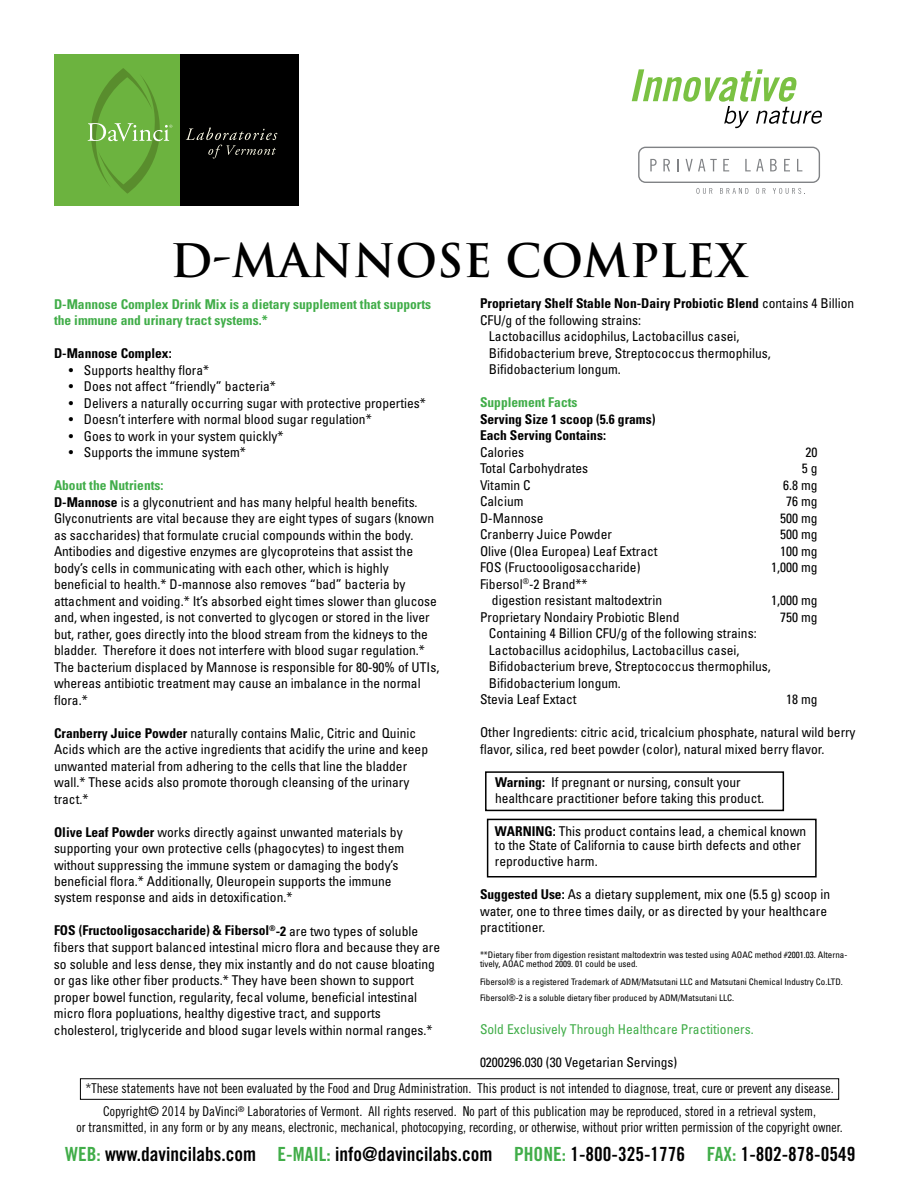
<style>
.page{position:relative;width:918px;height:1188px;background:#fff}
.page>*{position:absolute;margin:0;border:0;box-sizing:border-box;transform-origin:0 0}
.t1{font:700 45px "Trajan";color:#000}
.t2{font:19.5px "Trade Gothic Bold Cond Twenty";color:#000}
.t3{font:condensed 13.5px/16.5px "Univers";color:#000}
.t4{font:13.5px/16.2px "Trade Gothic Cond Eighteen";color:#000;text-align:center}
.t5{font:700 condensed 13.5px/16.5px "Univers";color:#000}
.t6{font:700 condensed 13.5px/16.5px "Univers";color:#41ad49}
.t7{font:condensed 13.5px "Univers";color:#41ad49}
.t8{font:condensed 9px/9px "Univers";color:#000}
.s1{font-weight:700;color:#41ad49}
.s2{font-weight:700}
.s3{font-weight:400}
.s4{color:#41ad49}
</style>
<div class="page">
<div style="left:80px;top:1078px;width:759px;height:22px;border:1px solid #000"></div>
<div style="left:485px;top:771px;width:299px;height:40px;border:2px solid #000"></div>
<div style="left:638px;top:147px;width:182px;height:36px;border:1px solid #808285;border-radius:7px"></div>
<svg style="left:650px;top:159px;width:7px;height:12px"></svg>
<svg style="left:663px;top:159px;width:7px;height:12px"></svg>
<svg style="left:677px;top:159px;width:2px;height:12px"></svg>
<svg style="left:686px;top:159px;width:31px;height:12px"></svg>
<svg style="left:723px;top:159px;width:6px;height:12px"></svg>
<svg style="left:745px;top:159px;width:19px;height:12px"></svg>
<svg style="left:770px;top:159px;width:7px;height:12px"></svg>
<svg style="left:784px;top:159px;width:6px;height:12px"></svg>
<svg style="left:797px;top:159px;width:5px;height:12px"></svg>
<svg style="left:696px;top:188px;width:16px;height:6px"></svg>
<svg style="left:720px;top:188px;width:28px;height:6px"></svg>
<svg style="left:756px;top:188px;width:10px;height:6px"></svg>
<svg style="left:773px;top:188px;width:32px;height:6px"></svg>
<div style="left:54px;top:54px;width:126px;height:152px;background:#6cb33f"></div>
<div style="left:180px;top:54px;width:118px;height:152px;background:#000"></div>
<svg style="left:88px;top:68px;width:84px;height:126px"></svg>
<svg style="left:186px;top:128px;width:91px;height:31px"></svg>
<svg style="left:632px;top:69px;width:190px;height:59px"></svg>
<div style="left:487px;top:819px;width:330px;height:59px;border:2px solid #000"></div>
<h1 class="t1" style="left:170px;top:232px;width:579px">D-MANNOSE COMPLEX</h1>
<p class="t6" style="left:54px;top:295px;width:379px">D-Mannose Complex Drink Mix is a dietary supplement that supports the immune and urinary tract systems.*</p>
<p class="t5" style="left:54px;top:345px;width:119px">D-Mannose Complex:</p>
<p class="t3" style="left:69px;top:361px;width:142px">• Supports healthy flora*</p>
<p class="t3" style="left:69px;top:378px;width:208px">• Does not affect “friendly” bacteria*</p>
<p class="t3" style="left:69px;top:394px;width:358px">• Delivers a naturally occurring sugar with protective properties*</p>
<p class="t3" style="left:69px;top:411px;width:304px">• Doesn’t interfere with normal blood sugar regulation*</p>
<p class="t3" style="left:69px;top:427px;width:216px">• Goes to work in your system quickly*</p>
<p class="t3" style="left:69px;top:444px;width:178px">• Supports the immune system*</p>
<p class="t3" style="left:54px;top:477px;width:387px"><span class="s1">About the Nutrients:<br></span><span class="s2">D-Mannose</span> is a glyconutrient and has many helpful health benefits.<br>Glyconutrients are vital because they are eight types of sugars (known as saccharides) that formulate crucial compounds within the body.<br>Antibodies and digestive enzymes are glycoproteins that assist the body’s cells in communicating with each other, which is highly beneficial to health.* D-mannose also removes “bad” bacteria by attachment and voiding.* It’s absorbed eight times slower than glucose and, when ingested, is not converted to glycogen or stored in the liver but, rather, goes directly into the blood stream from the kidneys to the bladder. Therefore it does not interfere with blood sugar regulation.* The bacterium displaced by Mannose is responsible for 80-90% of UTIs, whereas antibiotic treatment may cause an imbalance in the normal flora.*</p>
<p class="t3" style="left:54px;top:724px;width:376px"><span class="s2">Cranberry Juice Powder</span> naturally contains Malic, Citric and Quinic Acids which are the active ingredients that acidify the urine and keep unwanted material from adhering to the cells that line the bladder wall.* These acids also promote thorough cleansing of the urinary tract.*</p>
<p class="t3" style="left:54px;top:823px;width:352px"><span class="s2">Olive Leaf Powder</span> works directly against unwanted materials by supporting your own protective cells (phagocytes) to ingest them without suppressing the immune system or damaging the body’s beneficial flora.* Additionally, Oleuropein supports the immune system response and aids in detoxification.*</p>
<p class="t3" style="left:54px;top:922px;width:388px"><span class="s2">FOS (Fructooligosaccharide) &amp; Fibersol</span><sup>®</sup><span class="s2">-2</span> are two types of soluble fibers that support balanced intestinal micro flora and because they are so soluble and less dense, they mix instantly and do not cause bloating or gas like other fiber products.* They have been shown to support proper bowel function, regularity, fecal volume, beneficial intestinal micro flora popluations, healthy digestive tract, and supports cholesterol, triglyceride and blood sugar levels within normal ranges.*</p>
<p class="t5" style="left:480px;top:295px;width:376px">Proprietary Shelf Stable Non-Dairy Probiotic Blend <span class="s3">contains 4 Billion</span></p>
<p class="t3" style="left:480px;top:311px;width:163px">CFU/g of the following strains:</p>
<p class="t3" style="left:489px;top:328px;width:252px">Lactobacillus acidophilus, Lactobacillus casei,</p>
<p class="t3" style="left:489px;top:344px;width:283px">Bifidobacterium breve, Streptococcus thermophilus,</p>
<p class="t3" style="left:489px;top:361px;width:133px">Bifidobacterium longum.</p>
<p class="t6" style="left:480px;top:394px;width:99px">Supplement Facts</p>
<p class="t5" style="left:480px;top:410px;width:177px">Serving Size 1 scoop (5.6 grams)<br>Each Serving Contains:</p>
<p class="t3" style="left:480px;top:443px;width:46px">Calories</p>
<p class="t3" style="left:806px;top:443px;width:13px">20</p>
<p class="t3" style="left:480px;top:460px;width:110px">Total Carbohydrates</p>
<p class="t3" style="left:802px;top:460px;width:17px">5 g</p>
<p class="t3" style="left:480px;top:476px;width:52px">Vitamin C</p>
<p class="t3" style="left:783px;top:476px;width:36px">6.8 mg</p>
<p class="t3" style="left:480px;top:493px;width:45px">Calcium</p>
<p class="t3" style="left:786px;top:493px;width:33px">76 mg</p>
<p class="t3" style="left:480px;top:509px;width:65px">D-Mannose</p>
<p class="t3" style="left:780px;top:509px;width:39px">500 mg</p>
<p class="t3" style="left:480px;top:526px;width:133px">Cranberry Juice Powder</p>
<p class="t3" style="left:780px;top:526px;width:39px">500 mg</p>
<p class="t3" style="left:480px;top:542px;width:179px">Olive (Olea Europea) Leaf Extract</p>
<p class="t3" style="left:780px;top:542px;width:39px">100 mg</p>
<p class="t3" style="left:480px;top:559px;width:162px">FOS (Fructoooligosaccharide)</p>
<p class="t3" style="left:771px;top:559px;width:48px">1,000 mg</p>
<p class="t3" style="left:492px;top:575px;width:172px;text-indent:-12px">Fibersol<sup>®</sup>-2 Brand**<br>digestion resistant maltodextrin</p>
<p class="t3" style="left:771px;top:592px;width:48px">1,000 mg</p>
<p class="t3" style="left:480px;top:608px;width:201px">Proprietary Nondairy Probiotic Blend</p>
<p class="t3" style="left:780px;top:608px;width:39px">750 mg</p>
<p class="t3" style="left:489px;top:625px;width:269px">Containing 4 Billion CFU/g of the following strains:</p>
<p class="t3" style="left:489px;top:641px;width:252px">Lactobacillus acidophilus, Lactobacillus casei,</p>
<p class="t3" style="left:489px;top:658px;width:283px">Bifidobacterium breve, Streptococcus thermophilus,</p>
<p class="t3" style="left:489px;top:674px;width:133px">Bifidobacterium longum.</p>
<p class="t3" style="left:480px;top:691px;width:98px">Stevia Leaf Extact</p>
<p class="t3" style="left:786px;top:691px;width:33px">18 mg</p>
<p class="t3" style="left:480px;top:724px;width:377px">Other Ingredients: citric acid, tricalcium phosphate, natural wild berry flavor, silica, red beet powder (color), natural mixed berry flavor.</p>
<p class="t3" style="left:495px;top:773px;width:271px"><span class="s2">Warning:</span> If pregnant or nursing, consult your healthcare practitioner before taking this product.</p>
<p class="t3" style="left:495px;top:824px;width:313px;line-height:13.5px"><span class="s2">WARNING:</span> This product contains lead, a chemical known to the State of California to cause birth defects and other</p>
<p class="t3" style="left:495px;top:853px;width:104px">reproductive harm.</p>
<p class="t3" style="left:480px;top:886px;width:352px"><span class="s2">Suggested Use:</span> As a dietary supplement, mix one (5.5 g) scoop in water, one to three times daily, or as directed by your healthcare practitioner.</p>
<p class="t8" style="left:480px;top:950px;width:369px">**Dietary fiber from digestion resistant maltodextrin was tested using AOAC method #2001.03. Alterna&shy;tively, AOAC method 2009. 01 could be used.</p>
<p class="t8" style="left:480px;top:973px;width:364px;line-height:16.5px">Fibersol® is a registered Trademark of ADM/Matsutani LLC and Matsutani Chemical Industry Co.LTD.<br>Fibersol®-2 is a soluble dietary fiber produced by ADM/Matsutani LLC.</p>
<p class="t7" style="left:480px;top:1021px;width:275px">Sold Exclusively Through Healthcare Practitioners.</p>
<p class="t3" style="left:480px;top:1054px;width:199px">0200296.030 (30 Vegetarian Servings)</p>
<p class="t4" style="left:86px;top:1080px;width:750px">*These statements have not been evaluated by the Food and Drug Administration. This product is not intended to diagnose, treat, cure or prevent any disease.</p>
<p class="t4" style="left:76px;top:1103px;width:768px">Copyright© 2014 by DaVinci<sup>®</sup> Laboratories of Vermont. All rights reserved. No part of this publication may be reproduced, stored in a retrieval system,<br>or transmitted, in any form or by any means, electronic, mechanical, photocopying, recording, or otherwise, without prior written permission of the copyright owner.</p>
<h2 class="t2" style="left:65px;top:1142px;width:792px"><span class="s4">WEB:</span> www.davincilabs.com <span class="s4">E-MAIL:</span> info@davincilabs.com <span class="s4">PHONE:</span> 1-800-325-1776 <span class="s4">FAX:</span> 1-802-878-0549</h2>
</div>
